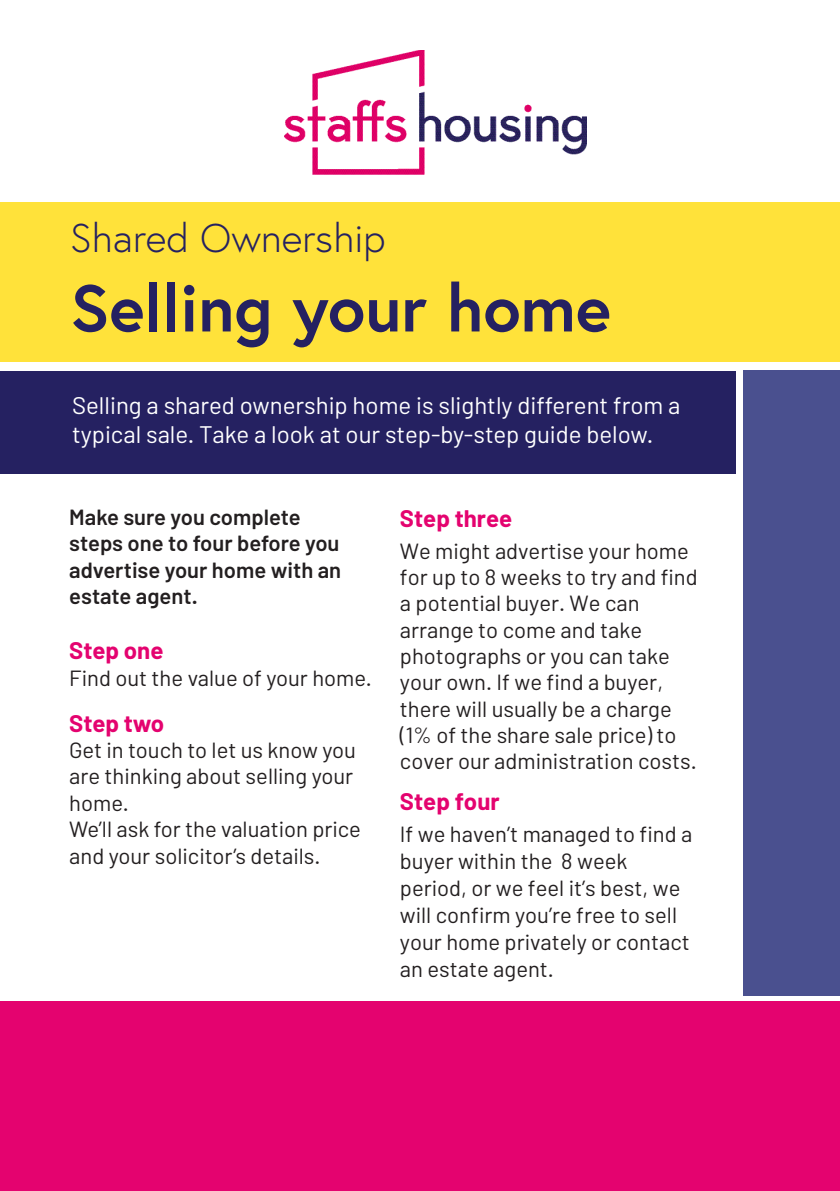
<style>
.page{position:relative;width:840px;height:1191px;background:#fff}
.page>*{position:absolute;margin:0;border:0;box-sizing:border-box;transform-origin:0 0}
.t1{font:700 66px "Europa";color:#252161}
.t2{font:300 40px "Europa";color:#252161}
.t3{font:24px/28.8px "Barlow";color:#fff}
.t4{font:700 24px "Barlow";color:#e4036f}
.t5{font:22px/26.4px "Barlow";color:#231f20}
.t6{font:600 22px/26.4px "Barlow";color:#231f20}
</style>
<div class="page">
<div style="left:0;top:202px;width:839px;height:159px;background:#ffe23a"></div>
<img style="left:284px;top:50px;width:302px;height:125px">
<div style="left:0;top:371px;width:735px;height:102px;background:#252161"></div>
<div style="left:0;top:1002px;width:839px;height:189px;background:#e4036f"></div>
<div style="left:743px;top:370px;width:96px;height:625px;background:#4a508f"></div>
<p class="t2" style="left:70px;top:213px;width:317px">Shared Ownership</p>
<p class="t1" style="left:70px;top:263px;width:542px">Selling your home</p>
<p class="t3" style="left:72px;top:390px;width:609px">Selling a shared ownership home is slightly different from a typical sale. Take a look at our step-by-step guide below.</p>
<p class="t6" style="left:69px;top:503px;width:273px">Make sure you complete steps one to four before you advertise your home with an estate agent.</p>
<p class="t4" style="left:69px;top:636px;width:96px">Step one</p>
<p class="t5" style="left:69px;top:664px;width:304px">Find out the value of your home.</p>
<p class="t4" style="left:69px;top:708px;width:96px">Step two</p>
<p class="t5" style="left:69px;top:736px;width:288px">Get in touch to let us know you are thinking about selling your home.</p>
<p class="t5" style="left:69px;top:815px;width:293px">We’ll ask for the valuation price and your solicitor’s details.</p>
<p class="t4" style="left:399px;top:503px;width:114px">Step three</p>
<p class="t5" style="left:399px;top:537px;width:299px">We might advertise your home for up to 8 weeks to try and find a potential buyer. We can arrange to come and take photographs or you can take your own. If we find a buyer, there will usually be a charge (1% of the share sale price) to cover our administration costs.</p>
<p class="t4" style="left:399px;top:787px;width:101px">Step four</p>
<p class="t5" style="left:399px;top:820px;width:294px;line-height:27px">If we haven’t managed to find a buyer within the 8 week period, or we feel it’s best, we will confirm you’re free to sell your home privately or contact an estate agent.</p>
</div>
